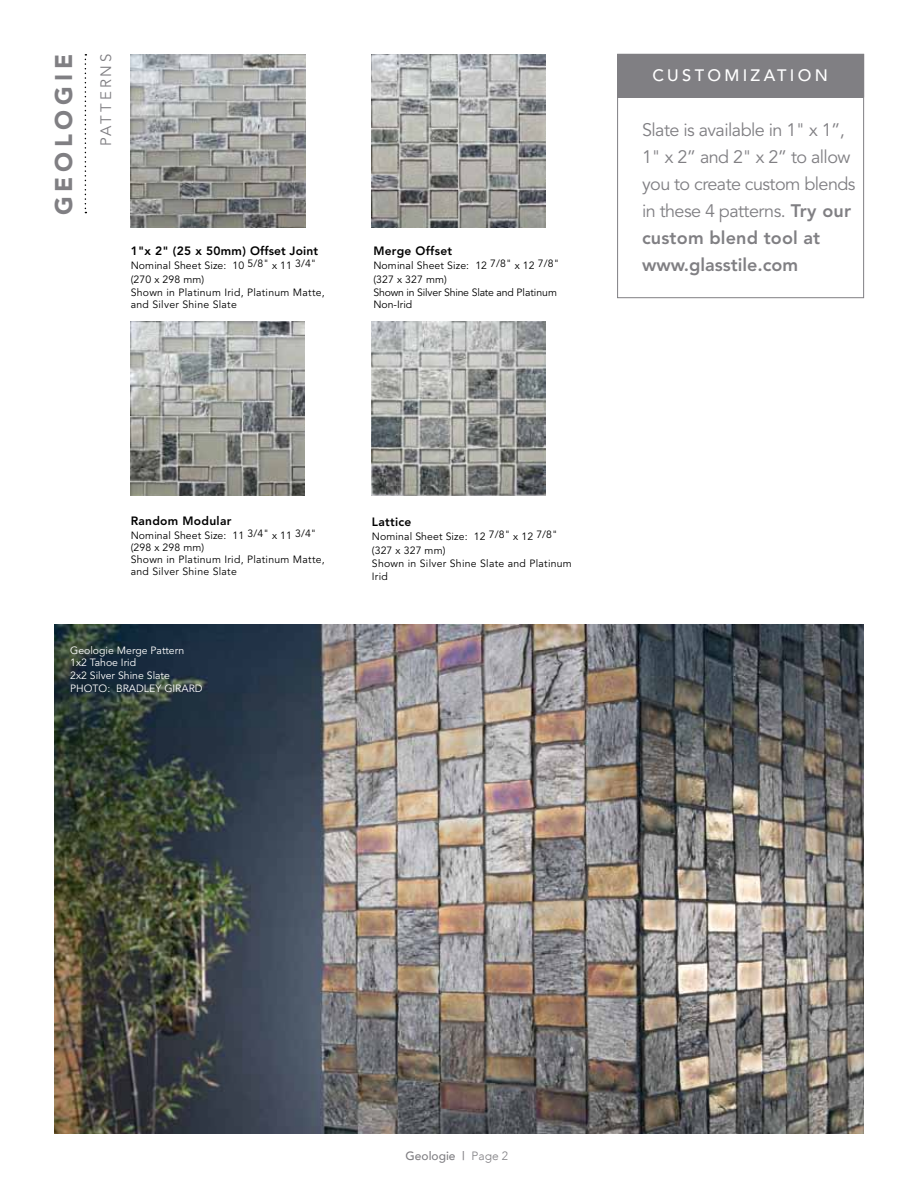
<style>
.page{position:relative;width:918px;height:1188px;background:#fff}
.page>*{position:absolute;margin:0;border:0;box-sizing:border-box;transform-origin:0 0}
.t1{font:900 24px "Avenir LT Std";letter-spacing:.2em;color:#807f83}
.t2{font:18px/27px "Avenir LT Std";letter-spacing:-.03em;color:#807f83}
.t3{font:500 16.5px "Avenir LT Std";letter-spacing:.2em;color:#fff}
.t4{font:15px "Avenir LT Std";letter-spacing:.2em;color:#807f83}
.t5{font:800 12px "Avenir LT Std";letter-spacing:.025em;color:#000}
.t6{font:500 12px "Avenir";color:#807f83}
.t7{font:10.5px/14.4px "Avenir LT Std";letter-spacing:.015em;color:#000}
.t8{font:10.5px/12.6px "Avenir LT Std";color:#fff}
.t9{font:10.5px/12.6px "Avenir LT Std";letter-spacing:-.02em;color:#000}
.s1{font-weight:800}
.s2{font-weight:300}
</style>
<div class="page">
<svg style="left:85px;top:54px;width:1px;height:159px"></svg>
<img style="left:131px;top:321px;width:174px;height:175px">
<img style="left:372px;top:54px;width:173px;height:174px">
<img style="left:131px;top:54px;width:175px;height:174px">
<img style="left:372px;top:322px;width:173px;height:174px">
<div style="left:617px;top:54px;width:247px;height:244px;border:1px solid #807f83"></div>
<div style="left:617px;top:54px;width:247px;height:43px;background:#807f83"></div>
<img style="left:54px;top:625px;width:810px;height:509px">
<h1 class="t1" style="left:49px;top:215px;width:163px;rotate:-90deg">GEOLOGIE</h1>
<h3 class="t4" style="left:97px;top:146px;width:94px;rotate:-90deg">PATTERNS</h3>
<p class="t5" style="left:131px;top:243px;width:189px">1"x 2" (25 x 50mm) Offset Joint</p>
<p class="t7" style="left:131px;top:258px;width:187px">Nominal Sheet Size: 10 5/8" x 11 3/4" (270 x 298 mm)</p>
<p class="t7" style="left:131px;top:286px;width:196px;line-height:12.6px">Shown in Platinum Irid, Platinum Matte, and Silver Shine Slate</p>
<p class="t5" style="left:373px;top:243px;width:80px">Merge Offset</p>
<p class="t7" style="left:373px;top:258px;width:187px">Nominal Sheet Size: 12 7/8" x 12 7/8" (327 x 327 mm)</p>
<p class="t9" style="left:373px;top:286px;width:185px">Shown in Silver Shine Slate and Platinum<br>Non-Irid</p>
<h3 class="t3" style="left:652px;top:66px;width:177px">CUSTOMIZATION</h3>
<h2 class="t2" style="left:642px;top:117px;width:215px">Slate is available in 1" x 1”,<br>1" x 2” and 2" x 2” to allow you to create custom blends in these 4 patterns. <span class="s1">Try our custom blend tool at www.glasstile.com</span></h2>
<p class="t5" style="left:131px;top:513px;width:102px">Random Modular</p>
<p class="t7" style="left:131px;top:529px;width:196px;line-height:12.1px">Nominal Sheet Size: 11 3/4" x 11 3/4" (298 x 298 mm)<br>Shown in Platinum Irid, Platinum Matte, and Silver Shine Slate</p>
<p class="t8" style="left:70px;top:644px;width:134px">Geologie Merge Pattern<br>1x2 Tahoe Irid<br>2x2 Silver Shine Slate<br>PHOTO: BRADLEY GIRARD</p>
<p class="t5" style="left:372px;top:515px;width:41px">Lattice</p>
<p class="t7" style="left:372px;top:529px;width:187px">Nominal Sheet Size: 12 7/8" x 12 7/8" (327 x 327 mm)</p>
<p class="t7" style="left:372px;top:557px;width:202px;line-height:12.6px">Shown in Silver Shine Slate and Platinum<br>Irid</p>
<p class="t6" style="left:406px;top:1145px;width:104px">Geologie | <span class="s2">Page 2</span></p>
</div>
